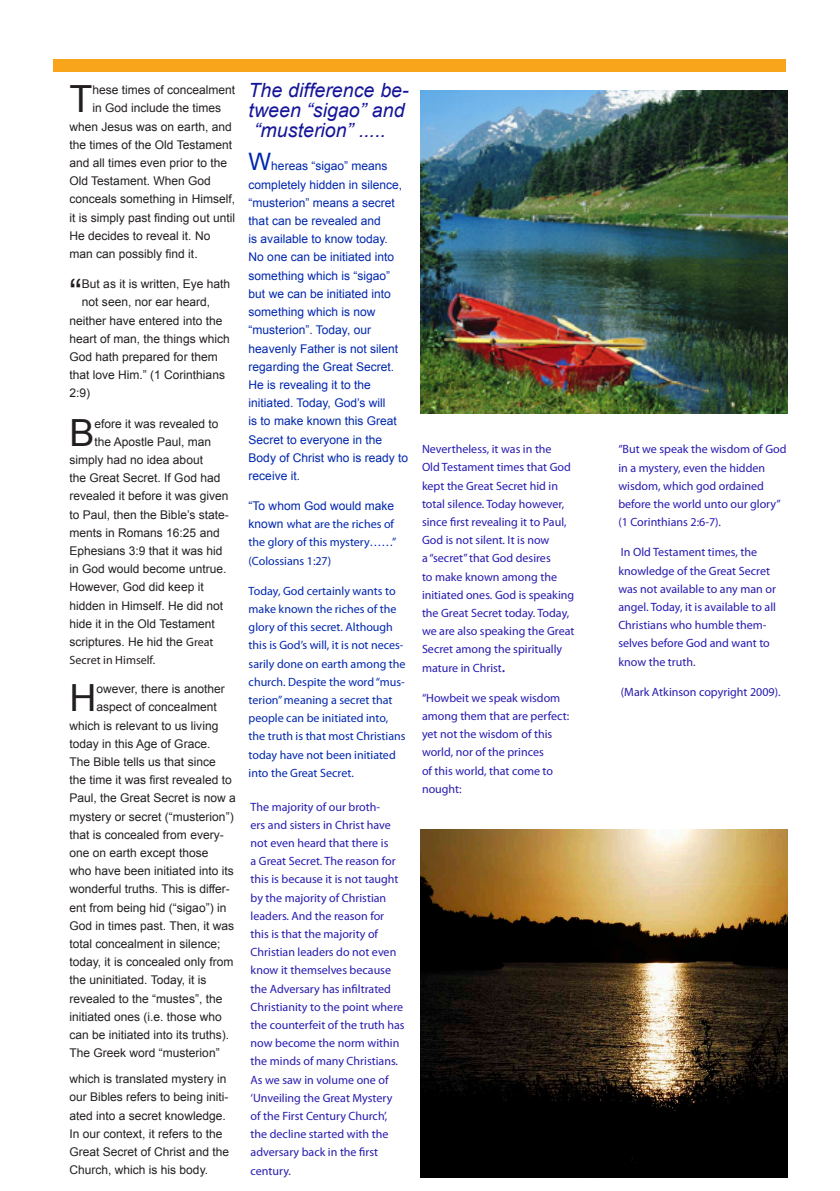
<style>
.page{position:relative;width:840px;height:1191px;background:#fff}
.page>*{position:absolute;margin:0;border:0;box-sizing:border-box;transform-origin:0 0}
.Body_1{font:37.4px "Arial";color:#231f20}
.Hard_Blue_2{font:italic 19.6px/19.6px "Arial";color:#141499}
.Body_1-2{font:12px/18.2px "Arial";color:#231f20}
.Body_1_Blue{font:12px/18.2px "Myriad Pro";color:#271baf}
.Body_1_Blue-2{font:12px/18.2px "Arial";color:#0027ae}
.Body_1_Blue-3{font:12px/18.2px "Myriad Pro";color:#0027ae}
.Body_1-3{font:12px "Myriad Pro";color:#231f20}
.s1{font-family:"Myriad Pro"}
.s2{font-size:24px}
.s3{font-family:"Arial"}
.s4{font-size:16.8px}
</style>
<div class="page">
<img style="left:420px;top:91px;width:367px;height:323px">
<div style="left:53px;top:60px;width:731px;height:12px;background:#f9a51b"></div>
<img style="left:420px;top:830px;width:367px;height:347px">
<p class="Body_1" style="left:69px;top:75px;width:24px">T</p>
<p class="Body_1-2" style="left:92px;top:81px;width:144px">hese times of concealment</p>
<p class="Body_1-2" style="left:92px;top:99px;width:130px">in God include the times</p>
<p class="Body_1-2" style="left:69px;top:117px;width:164px">when Jesus was on earth, and</p>
<p class="Body_1-2" style="left:69px;top:136px;width:164px">the times of the Old Testament</p>
<p class="Body_1-2" style="left:69px;top:154px;width:159px">and all times even prior to the</p>
<p class="Body_1-2" style="left:69px;top:172px;width:143px">Old Testament. When God</p>
<p class="Body_1-2" style="left:69px;top:190px;width:167px">conceals something in Himself,</p>
<p class="Body_1-2" style="left:69px;top:208px;width:167px">it is simply past finding out until</p>
<p class="Body_1-2" style="left:69px;top:227px;width:142px">He decides to reveal it. No</p>
<p class="Body_1-2" style="left:69px;top:245px;width:130px">man can possibly find it.</p>
<p class="Body_1" style="left:69px;top:269px;width:14px">“</p>
<p class="Body_1-2" style="left:82px;top:275px;width:150px">But as it is written, Eye hath</p>
<p class="Body_1-2" style="left:82px;top:293px;width:130px">not seen, nor ear heard,</p>
<p class="Body_1-2" style="left:69px;top:311px;width:154px">neither have entered into the</p>
<p class="Body_1-2" style="left:69px;top:329px;width:162px">heart of man, the things which</p>
<p class="Body_1-2" style="left:69px;top:348px;width:150px">God hath prepared for them</p>
<p class="Body_1-2" style="left:69px;top:366px;width:157px">that love Him.” (1 Corinthians</p>
<p class="Body_1-2" style="left:69px;top:384px;width:22px">2:9)</p>
<p class="Body_1" style="left:69px;top:408px;width:26px">B</p>
<p class="Body_1-2" style="left:94px;top:414px;width:126px">efore it was revealed to</p>
<p class="Body_1-2" style="left:94px;top:432px;width:118px">the Apostle Paul, man</p>
<p class="Body_1-2" style="left:69px;top:451px;width:135px">simply had no idea about</p>
<p class="Body_1-2" style="left:69px;top:469px;width:152px">the Great Secret. If God had</p>
<p class="Body_1-2" style="left:69px;top:487px;width:160px">revealed it before it was given</p>
<p class="Body_1-2" style="left:69px;top:505px;width:161px">to Paul, then the Bible’s state-</p>
<p class="Body_1-2" style="left:69px;top:523px;width:152px">ments in Romans 16:25 and</p>
<p class="Body_1-2" style="left:69px;top:542px;width:154px">Ephesians 3:9 that it was hid</p>
<p class="Body_1-2" style="left:69px;top:560px;width:158px">in God would become untrue.</p>
<p class="Body_1-2" style="left:69px;top:578px;width:136px">However, God did keep it</p>
<p class="Body_1-2" style="left:69px;top:596px;width:155px">hidden in Himself. He did not</p>
<p class="Body_1-2" style="left:69px;top:614px;width:147px">hide it in the Old Testament</p>
<p class="Body_1-2" style="left:69px;top:633px;width:145px">scriptures. He hid the <span class="s1">Great</span></p>
<p class="Body_1-3" style="left:69px;top:653px;width:87px">Secret in Himself.</p>
<p class="Body_1" style="left:69px;top:673px;width:29px">H</p>
<p class="Body_1-2" style="left:96px;top:680px;width:130px">owever, there is another</p>
<p class="Body_1-2" style="left:96px;top:698px;width:122px">aspect of concealment</p>
<p class="Body_1-2" style="left:69px;top:716px;width:150px">which is relevant to us living</p>
<p class="Body_1-2" style="left:69px;top:734px;width:142px">today in this Age of Grace.</p>
<p class="Body_1-2" style="left:69px;top:752px;width:148px">The Bible tells us that since</p>
<p class="Body_1-2" style="left:69px;top:771px;width:164px">the time it was first revealed to</p>
<p class="Body_1-2" style="left:69px;top:789px;width:168px">Paul, the Great Secret is now a</p>
<p class="Body_1-2" style="left:69px;top:807px;width:166px">mystery or secret (“musterion”)</p>
<p class="Body_1-2" style="left:69px;top:825px;width:156px">that is concealed from every-</p>
<p class="Body_1-2" style="left:69px;top:843px;width:140px">one on earth except those</p>
<p class="Body_1-2" style="left:69px;top:862px;width:166px">who have been initiated into its</p>
<p class="Body_1-2" style="left:69px;top:880px;width:162px">wonderful truths. This is differ-</p>
<p class="Body_1-2" style="left:69px;top:898px;width:158px">ent from being hid (“sigao”) in</p>
<p class="Body_1-2" style="left:69px;top:916px;width:166px">God in times past. Then, it was</p>
<p class="Body_1-2" style="left:69px;top:934px;width:152px">total concealment in silence;</p>
<p class="Body_1-2" style="left:69px;top:953px;width:165px">today, it is concealed only from</p>
<p class="Body_1-2" style="left:69px;top:971px;width:138px">the uninitiated. Today, it is</p>
<p class="Body_1-2" style="left:69px;top:989px;width:154px">revealed to the “mustes”, the</p>
<p class="Body_1-2" style="left:69px;top:1007px;width:154px">initiated ones (i.e. those who</p>
<p class="Body_1-2" style="left:69px;top:1025px;width:161px">can be initiated into its truths).</p>
<p class="Body_1-2" style="left:69px;top:1044px;width:152px">The Greek word “musterion”</p>
<p class="Body_1-2" style="left:69px;top:1070px;width:161px">which is translated mystery in our Bibles refers to being initi&shy;ated into a secret knowledge.<br>In our context, it refers to the<br>Great Secret of Christ and the<br>Church, which is his body.</p>
<p class="Hard_Blue_2" style="left:248px;top:81px;width:161px">The difference be&shy;tween “sigao” and</p>
<p class="Hard_Blue_2" style="left:254px;top:120px;width:133px">“musterion” .....</p>
<p class="Body_1_Blue-2" style="left:248px;top:157px;width:161px"><span class="s2">W</span>hereas “sigao” means completely hidden in silence, “musterion” means a secret that can be revealed and<br>is available to know today.<br>No one can be initiated into something which is “sigao” but we can be initiated into something which is now “musterion”. Today, our heavenly Father is not silent regarding the Great Secret.<br>He is revealing it to the initiated. Today, God’s will<br>is to make known this Great<br>Secret to everyone in the<br>Body of Christ who is ready to receive it.</p>
<p class="Body_1_Blue-3" style="left:248px;top:497px;width:149px"><span class="s3">“To whom God would make known</span> what are the riches of the glory of this mystery……” (Colossians 1:27)</p>
<p class="Body_1_Blue-3" style="left:248px;top:581px;width:158px">Today, God certainly wants to make known the riches of the glory of this secret. Although this is God’s will, it is not neces&shy;sarily done on earth among the church. Despite the word “mus&shy;terion” meaning a secret that people can be initiated into, the truth is that most Christians today have not been initiated into the Great Secret.</p>
<p class="Body_1_Blue" style="left:250px;top:797px;width:155px">The majority of our broth-<br>ers and sisters in Christ have not even heard that there is<br>a Great Secret. The reason for this is because it is not taught by the majority of Christian leaders. And the reason for this is that the majority of<br>Christian leaders do not even know it themselves because the Adversary has infiltrated<br>Christianity to the point where the counterfeit of the truth has now become the norm within the minds of many Christians.<br>As we saw in volume one of ‘Unveiling the Great Mystery of the First Century Church’, the decline started with the adversary back in the first century.</p>
<p class="Body_1_Blue" style="left:422px;top:440px;width:154px">Nevertheless, it was in the<br>Old Testament times that God kept the Great Secret hid in total silence. Today however, since first revealing it to Paul,<br>God is not silent. It is now<br>a “secret” that God desires<br>to make known among the initiated ones. God is speaking the Great Secret today. Today, we are also speaking the Great<br>Secret among the spiritually mature in Christ<span class="s4">.</span></p>
<p class="Body_1_Blue" style="left:422px;top:688px;width:148px">“Howbeit we speak wisdom among them that are perfect: yet not the wisdom of this world, nor of the princes<br>of this world, that come to nought:</p>
<p class="Body_1_Blue" style="left:618px;top:440px;width:169px">“But we speak the wisdom of God in a mystery, even the hidden wisdom, which god ordained before the world unto our glory” (1 Corinthians 2:6-7).</p>
<p class="Body_1_Blue" style="left:618px;top:543px;width:159px">In Old Testament times, the knowledge of the Great Secret was not available to any man or angel. Today, it is available to all<br>Christians who humble them&shy;selves before God and want to know the truth.</p>
<p class="Body_1_Blue" style="left:620px;top:682px;width:161px">(Mark Atkinson copyright 2009).</p>
</div>
